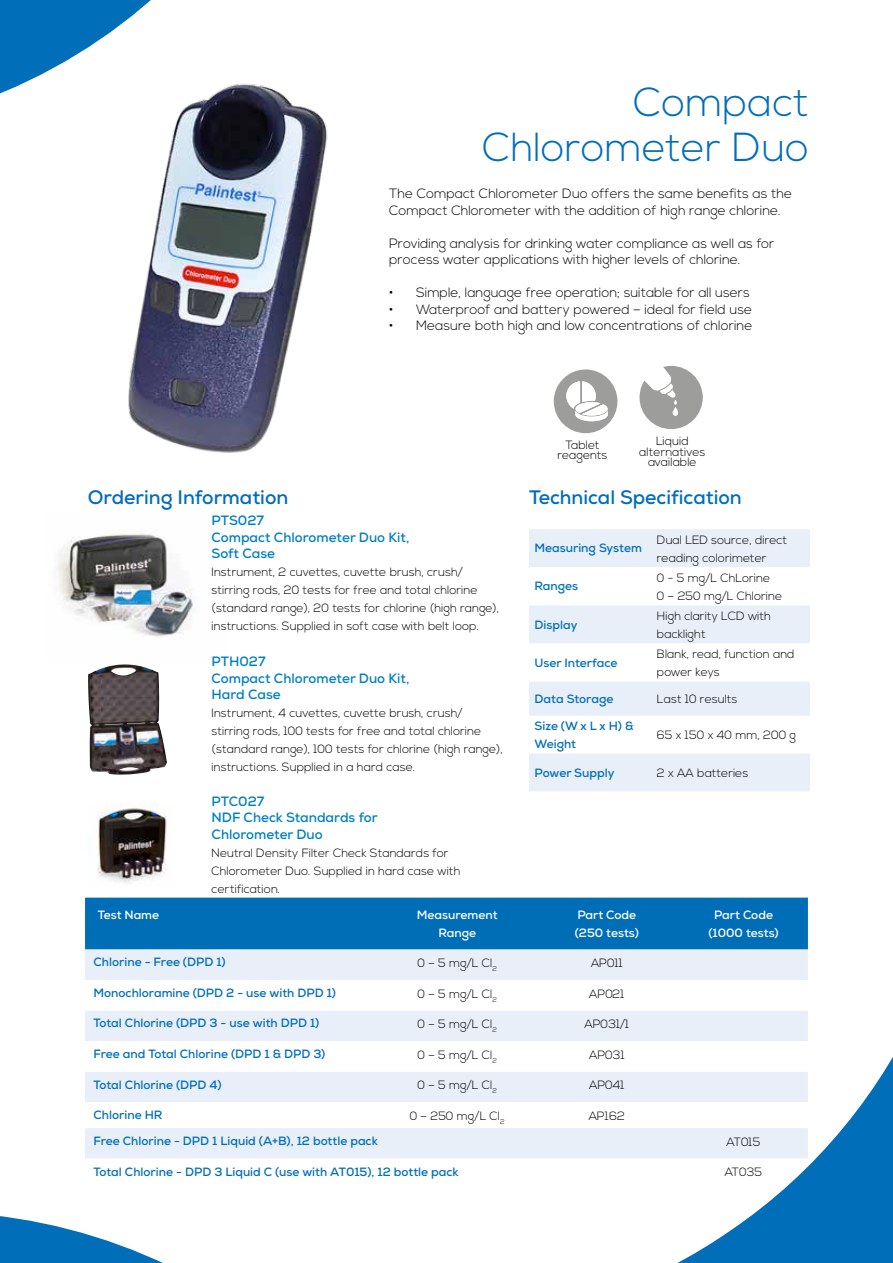
<style>
.page{position:relative;width:893px;height:1263px;background:#fff}
.page>*{position:absolute;margin:0;border:0;box-sizing:border-box;transform-origin:0 0}
.t1{font:300 40.5px/45px "Nexa";color:#006eb8;text-align:right}
.t2{font:700 19.5px "Nexa";color:#006eb8}
.t3{font:300 13.5px/16.5px "Nexa";color:#000}
.t4{font:700 13.5px/16.5px "Nexa";color:#0080c4}
.t5{font:300 12px/18px "Nexa";color:#000}
.t6{font:700 12px/18px "Nexa";color:#006eb8}
.t7{font:700 12px/18px "Nexa";color:#fff;text-align:center}
</style>
<div class="page">
<div style="left:85px;top:898px;width:723px;height:51px;background:#006eb7"></div>
<svg style="left:85px;top:949px;width:723px;height:6px;background:#dee9f5"></svg>
<svg style="left:0;top:955px;width:893px;height:308px"></svg>
<svg style="left:0;top:0;width:151px;height:94px;fill:#006eb8"></svg>
<img style="left:86px;top:64px;width:242px;height:389px">
<img style="left:97px;top:804px;width:70px;height:79px">
<div style="left:554px;top:369px;width:63px;height:64px;background:#9d9d9c;border-radius:50%"></div>
<svg style="left:566px;top:381px;width:42px;height:40px"></svg>
<div style="left:639px;top:366px;width:64px;height:63px;background:#9d9d9c;border-radius:50%"></div>
<svg style="left:639px;top:366px;width:42px;height:50px"></svg>
<img style="left:57px;top:533px;width:136px;height:104px">
<div style="left:529px;top:529px;width:281px;height:262px;background:#e9eff9"></div>
<svg style="left:529px;top:567px;width:281px;height:186px"></svg>
<img style="left:88px;top:664px;width:79px;height:111px">
<h1 class="t1" style="left:483px;top:81px;width:328px">Compact<br>Chlorometer Duo</h1>
<p class="t3" style="left:389px;top:186px;width:404px">The Compact Chlorometer Duo offers the same benefits as the<br>Compact Chlorometer with the addition of high range chlorine.</p>
<p class="t3" style="left:389px;top:236px;width:387px">Providing analysis for drinking water compliance as well as for process water applications with higher levels of chlorine.</p>
<p class="t3" style="left:389px;top:285px;width:362px">• Simple, language free operation; suitable for all users</p>
<p class="t3" style="left:389px;top:302px;width:364px">• Waterproof and battery powered – ideal for field use</p>
<p class="t3" style="left:389px;top:318px;width:365px">• Measure both high and low concentrations of chlorine</p>
<p class="t5" style="left:557px;top:440px;width:52px;line-height:10.5px;text-align:center">Tablet reagents</p>
<p class="t5" style="left:639px;top:436px;width:68px;line-height:10.5px;text-align:center">Liquid alternatives available</p>
<h2 class="t2" style="left:88px;top:484px;width:202px">Ordering Information</h2>
<h2 class="t2" style="left:529px;top:484px;width:214px">Technical Specification</h2>
<p class="t4" style="left:212px;top:512px;width:199px">PTS027<br>Compact Chlorometer Duo Kit,<br>Soft Case</p>
<p class="t5" style="left:212px;top:563px;width:289px">Instrument, 2 cuvettes, cuvette brush, crush/ stirring rods, 20 tests for free and total chlorine (standard range), 20 tests for chlorine (high range), instructions. Supplied in soft case with belt loop.</p>
<p class="t4" style="left:212px;top:653px;width:199px">PTH027<br>Compact Chlorometer Duo Kit,<br>Hard Case</p>
<p class="t5" style="left:212px;top:704px;width:293px">Instrument, 4 cuvettes, cuvette brush, crush/ stirring rods, 100 tests for free and total chlorine (standard range), 100 tests for chlorine (high range), instructions. Supplied in a hard case.</p>
<p class="t4" style="left:212px;top:793px;width:168px">PTC027<br>NDF Check Standards for<br>Chlorometer Duo</p>
<p class="t5" style="left:212px;top:844px;width:250px">Neutral Density Filter Check Standards for<br>Chlorometer Duo. Supplied in hard case with certification.</p>
<p class="t6" style="left:535px;top:539px;width:109px">Measuring System</p>
<p class="t5" style="left:657px;top:531px;width:132px">Dual LED source, direct reading colorimeter</p>
<p class="t6" style="left:535px;top:577px;width:45px">Ranges</p>
<p class="t5" style="left:657px;top:569px;width:127px">0 - 5 mg/L ChLorine<br>0 – 250 mg/L Chlorine</p>
<p class="t6" style="left:535px;top:615px;width:44px">Display</p>
<p class="t5" style="left:657px;top:607px;width:115px">High clarity LCD with backlight</p>
<p class="t6" style="left:535px;top:653px;width:84px">User Interface</p>
<p class="t5" style="left:657px;top:645px;width:139px">Blank, read, function and power keys</p>
<p class="t6" style="left:535px;top:690px;width:80px">Data Storage</p>
<p class="t5" style="left:657px;top:690px;width:82px">Last 10 results</p>
<p class="t6" style="left:535px;top:717px;width:100px">Size (W x L x H) &amp;<br>Weight</p>
<p class="t5" style="left:657px;top:726px;width:141px">65 x 150 x 40 mm, 200 g</p>
<p class="t6" style="left:535px;top:763px;width:81px">Power Supply</p>
<p class="t5" style="left:657px;top:764px;width:93px">2 x AA batteries</p>
<p class="t7" style="left:98px;top:906px;width:63px">Test Name</p>
<p class="t7" style="left:417px;top:906px;width:82px">Measurement<br>Range</p>
<p class="t7" style="left:575px;top:906px;width:66px;text-align:left">Part Code (250 tests)</p>
<p class="t7" style="left:708px;top:906px;width:72px">Part Code (1000 tests)</p>
<p class="t6" style="left:94px;top:953px;width:134px">Chlorine - Free (DPD 1)</p>
<p class="t5" style="left:417px;top:954px;width:81px">0 – 5 mg/L Cl<sub>2</sub></p>
<p class="t5" style="left:591px;top:954px;width:33px">AP011</p>
<p class="t6" style="left:94px;top:984px;width:244px">Monochloramine (DPD 2 - use with DPD 1)</p>
<p class="t5" style="left:417px;top:985px;width:81px">0 – 5 mg/L Cl<sub>2</sub></p>
<p class="t5" style="left:589px;top:985px;width:37px">AP021</p>
<p class="t6" style="left:94px;top:1014px;width:227px">Total Chlorine (DPD 3 - use with DPD 1)</p>
<p class="t5" style="left:417px;top:1015px;width:81px">0 – 5 mg/L Cl<sub>2</sub></p>
<p class="t5" style="left:584px;top:1015px;width:46px">AP031/1</p>
<p class="t6" style="left:94px;top:1045px;width:233px">Free and Total Chlorine (DPD 1 &amp; DPD 3)</p>
<p class="t5" style="left:417px;top:1046px;width:81px">0 – 5 mg/L Cl<sub>2</sub></p>
<p class="t5" style="left:589px;top:1046px;width:37px">AP031</p>
<p class="t6" style="left:94px;top:1075px;width:129px">Total Chlorine (DPD 4)</p>
<p class="t5" style="left:417px;top:1076px;width:81px">0 – 5 mg/L Cl<sub>2</sub></p>
<p class="t5" style="left:589px;top:1076px;width:37px">AP041</p>
<p class="t6" style="left:94px;top:1106px;width:71px">Chlorine HR</p>
<p class="t5" style="left:410px;top:1107px;width:97px">0 – 250 mg/L Cl<sub>2</sub></p>
<p class="t5" style="left:589px;top:1107px;width:38px">AP162</p>
<p class="t6" style="left:94px;top:1132px;width:286px">Free Chlorine - DPD 1 Liquid (A+B), 12 bottle pack</p>
<p class="t5" style="left:727px;top:1133px;width:35px">AT015</p>
<p class="t6" style="left:94px;top:1162px;width:367px">Total Chlorine - DPD 3 Liquid C (use with AT015), 12 bottle pack</p>
<p class="t5" style="left:725px;top:1163px;width:39px">AT035</p>
</div>
